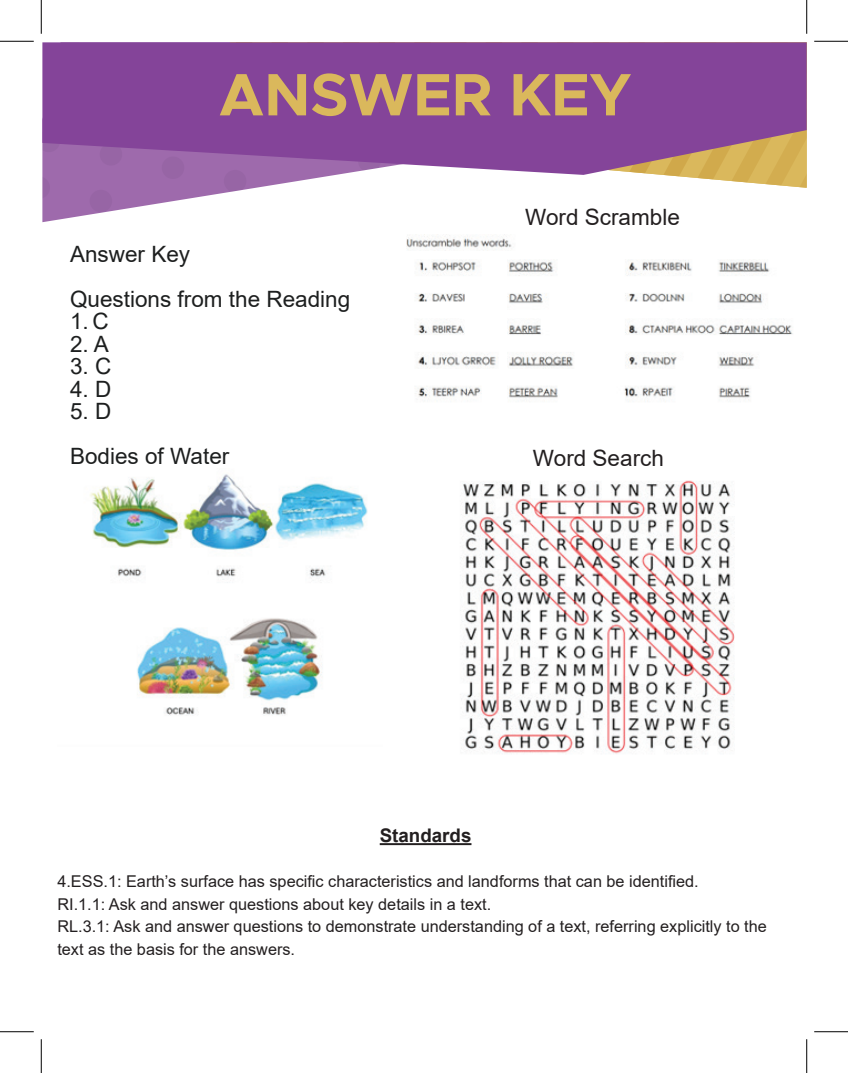
<style>
.page{position:relative;width:848px;height:1073px;background:#fff}
.page>*{position:absolute;margin:0;border:0;box-sizing:border-box;transform-origin:0 0}
.t1{font:700 60px "Metropolis";color:#dab85c}
.t2{font:22.5px/45px "Arial";color:#1d1f1f}
.t3{font:22.5px "Arial";color:#231f20}
.t4{font:700 18.75px "Arial";color:#231f20}
.t5{font:16.25px/22.5px "Arial";color:#231f20}
</style>
<div class="page">
<svg style="left:42px;top:175px;width:212px;height:47px;fill:#9e6aac"></svg>
<svg style="left:223px;top:188px;width:24px;height:5px"></svg>
<svg style="left:213px;top:215px;width:24px;height:7px"></svg>
<svg style="left:151px;top:202px;width:24px;height:20px"></svg>
<svg style="left:89px;top:189px;width:24px;height:24px"></svg>
<svg style="left:42px;top:175px;width:9px;height:25px"></svg>
<svg style="left:664px;top:175px;width:141px;height:13px"></svg>
<svg style="left:42px;top:42px;width:764px;height:133px;fill:#844499"></svg>
<img style="left:90px;top:474px;width:278px;height:241px">
<img style="left:406px;top:234px;width:387px;height:168px">
<img style="left:460px;top:480px;width:275px;height:274px">
<hr style="left:380px;top:843px;width:91px;height:2px;background:#231f20">
<hr style="left:0;top:41px;width:34px;height:1px;background:#000">
<hr style="left:814px;top:41px;width:34px;height:1px;background:#000">
<hr style="left:0;top:1031px;width:34px;height:1px;background:#000">
<hr style="left:814px;top:1031px;width:34px;height:1px;background:#000">
<hr style="left:41px;top:0;width:1px;height:34px;background:#000">
<hr style="left:41px;top:1039px;width:1px;height:33px;background:#000">
<hr style="left:806px;top:0;width:1px;height:34px;background:#000">
<hr style="left:806px;top:1039px;width:1px;height:33px;background:#000">
<h1 class="t1" style="left:219px;top:57px;width:414px">ANSWER KEY</h1>
<h2 class="t2" style="left:70px;top:231px;width:282px">Answer Key<br>Questions from the Reading</h2>
<h2 class="t2" style="left:70px;top:298px;width:40px">1.C</h2>
<h2 class="t2" style="left:70px;top:321px;width:40px">2. A</h2>
<h2 class="t2" style="left:70px;top:343px;width:43px">3. C</h2>
<h2 class="t2" style="left:70px;top:366px;width:43px">4. D</h2>
<h2 class="t2" style="left:70px;top:388px;width:161px">5. D<br>Bodies of Water</h2>
<h2 class="t3" style="left:525px;top:202px;width:156px">Word Scramble</h2>
<h2 class="t3" style="left:533px;top:443px;width:132px">Word Search</h2>
<p class="t4" style="left:380px;top:822px;width:93px">Standards</p>
<p class="t5" style="left:57px;top:870px;width:711px">4.ESS.1: Earth’s surface has specific characteristics and landforms that can be identified.<br>RI.1.1: Ask and answer questions about key details in a text.<br>RL.3.1: Ask and answer questions to demonstrate understanding of a text, referring explicitly to the text as the basis for the answers.</p>
</div>
